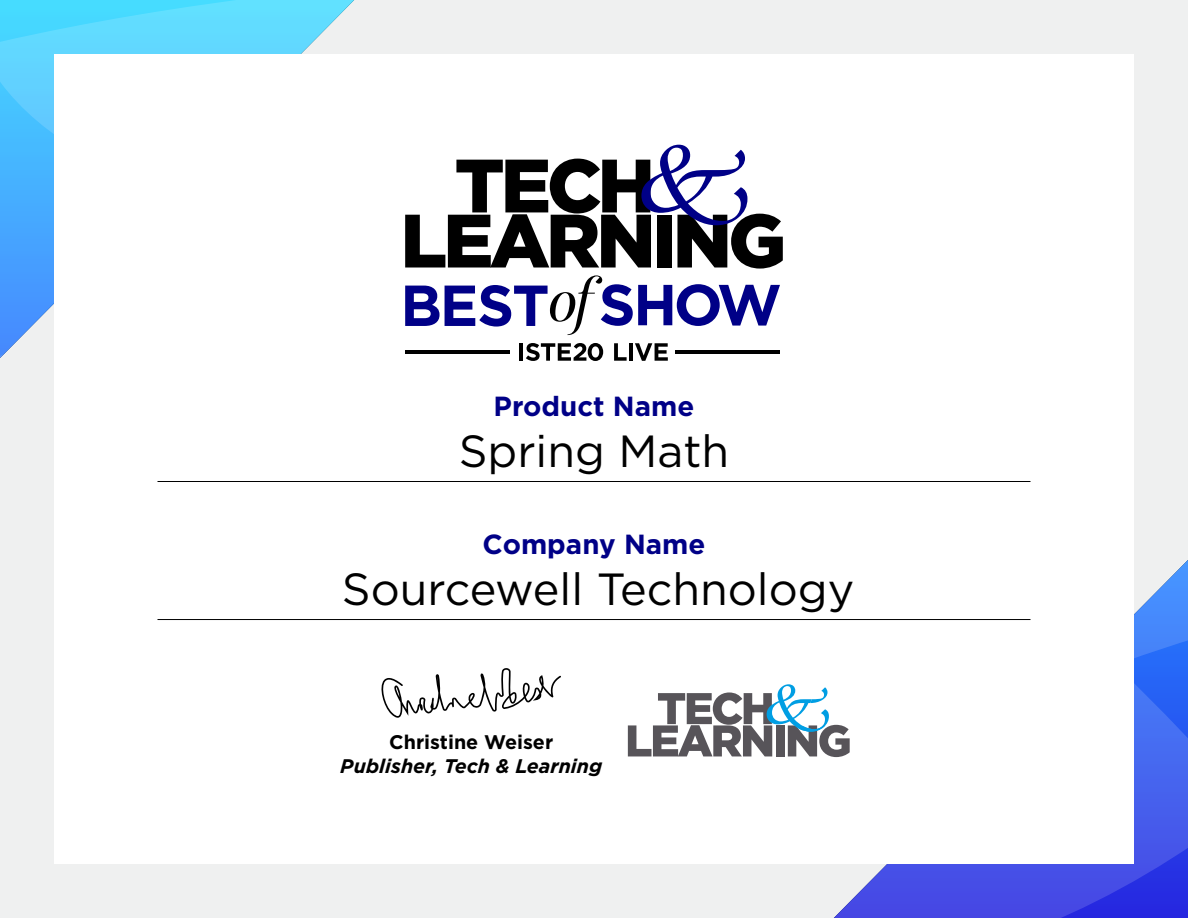
<style>
.page{position:relative;width:1188px;height:918px;background:#eff0f0}
.page>*{position:absolute;margin:0;border:0;box-sizing:border-box;transform-origin:0 0}
.t1{font:45px "Gotham";color:#000}
.t2{font:700 27.6px "Gotham";color:#000087}
.t3{font:italic 700 19.65px "Gotham";color:#000}
.t4{font:700 19.65px "Gotham";color:#000}
</style>
<div class="page">
<svg style="left:0;top:0;width:354px;height:358px;background:#5fcafd"></svg>
<svg style="left:834px;top:560px;width:354px;height:358px;background:#4d63eb"></svg>
<div style="left:54px;top:54px;width:1080px;height:810px;background:#fff"></div>
<svg style="left:0;top:386px;width:14px;height:28px"></svg>
<svg style="left:405px;top:145px;width:378px;height:124px"></svg>
<svg style="left:405px;top:275px;width:375px;height:60px"></svg>
<hr style="left:676px;top:350px;width:104px;height:4px;background:#000">
<hr style="left:405px;top:350px;width:104px;height:4px;background:#000">
<hr style="left:519px;top:343px;width:4px;height:18px;background:#000">
<svg style="left:526px;top:343px;width:77px;height:18px"></svg>
<svg style="left:614px;top:343px;width:13px;height:18px"></svg>
<hr style="left:629px;top:343px;width:4px;height:18px;background:#000">
<svg style="left:635px;top:343px;width:33px;height:18px"></svg>
<hr style="left:158px;top:481px;width:872px;height:1px;background:#000">
<hr style="left:158px;top:619px;width:872px;height:1px;background:#000">
<svg style="left:381px;top:668px;width:180px;height:50px"></svg>
<svg style="left:628px;top:684px;width:222px;height:73px"></svg>
<div style="left:776px;top:725px;width:8px;height:31px;background:#575459"></div>
<p class="t2" style="left:494px;top:390px;width:202px">Product Name</p>
<p class="t1" style="left:459px;top:422px;width:272px">Spring Math</p>
<p class="t2" style="left:483px;top:528px;width:224px">Company Name</p>
<p class="t1" style="left:342px;top:560px;width:514px">Sourcewell Technology</p>
<p class="t4" style="left:389px;top:730px;width:166px">Christine Weiser</p>
<p class="t3" style="left:340px;top:753px;width:263px">Publisher, Tech &amp; Learning</p>
</div>
